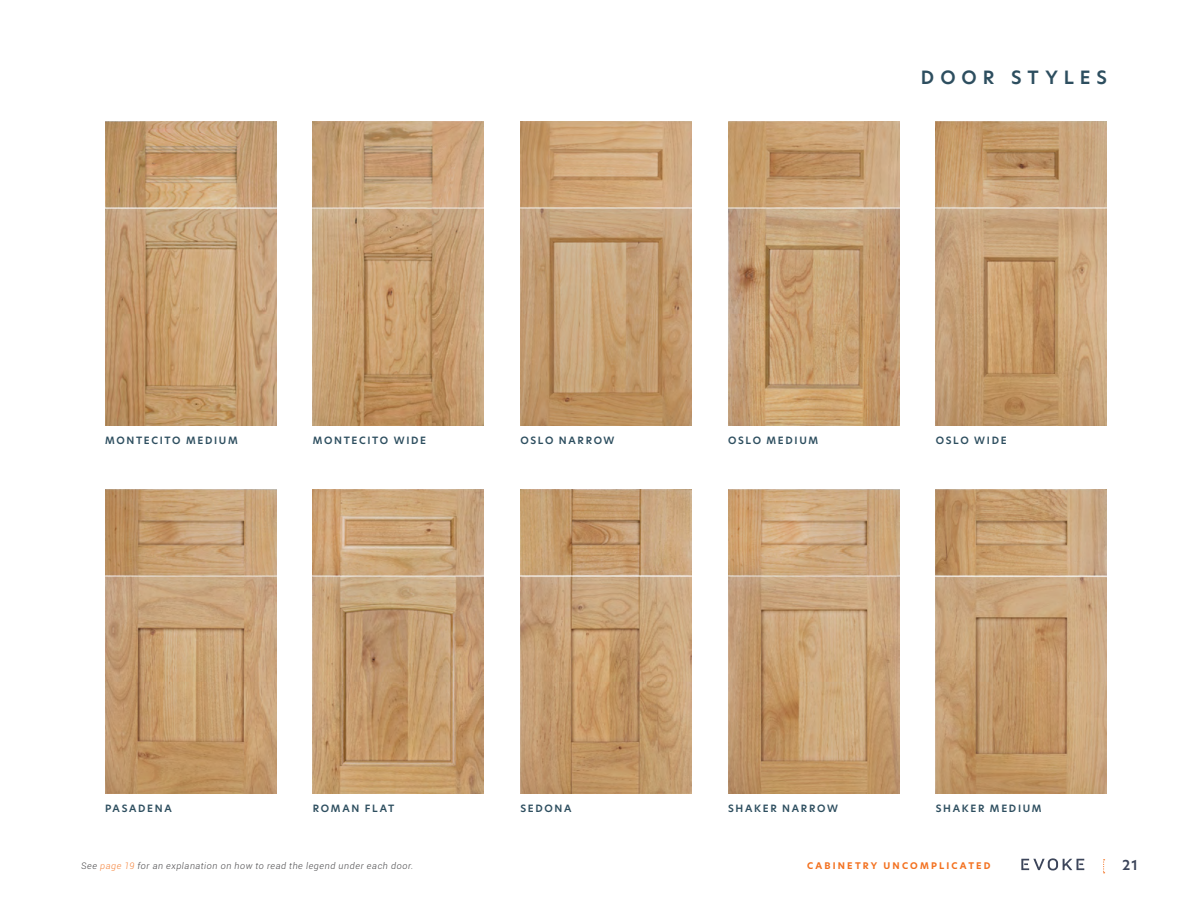
<style>
.page{position:relative;width:1188px;height:918px;background:#fff}
.page>*{position:absolute;margin:0;border:0;box-sizing:border-box;transform-origin:0 0}
.t1{font:600 18px "New Hero";letter-spacing:.33em;color:#2d4e5f}
.t2{font:600 13.5px "New Hero";color:#3c455a}
.t3{font:600 9.9px "New Hero";letter-spacing:.17em;color:#2d4e5f}
.t4{font:italic 300 9px "Roboto";letter-spacing:.07em;color:#464547}
.t5{font:700 9px "New Hero";letter-spacing:.245em;color:#f37221}
.s1{color:#f58036}
</style>
<div class="page">
<img style="left:105px;top:122px;width:171px;height:303px">
<img style="left:313px;top:122px;width:171px;height:303px">
<img style="left:520px;top:122px;width:172px;height:303px">
<img style="left:728px;top:122px;width:171px;height:303px">
<img style="left:936px;top:122px;width:171px;height:303px">
<img style="left:105px;top:490px;width:171px;height:304px">
<img style="left:313px;top:490px;width:171px;height:304px">
<img style="left:520px;top:490px;width:172px;height:304px">
<img style="left:728px;top:490px;width:171px;height:304px">
<img style="left:936px;top:490px;width:171px;height:304px">
<svg style="left:1103px;top:859px;width:2px;height:14px"></svg>
<svg style="left:1021px;top:858px;width:63px;height:13px"></svg>
<h1 class="t1" style="left:921px;top:65px;width:188px">DOOR STYLES</h1>
<p class="t3" style="left:105px;top:433px;width:134px">MONTECITO MEDIUM</p>
<p class="t3" style="left:313px;top:433px;width:115px">MONTECITO WIDE</p>
<p class="t3" style="left:520px;top:433px;width:96px">OSLO NARROW</p>
<p class="t3" style="left:728px;top:433px;width:92px">OSLO MEDIUM</p>
<p class="t3" style="left:936px;top:433px;width:72px">OSLO WIDE</p>
<p class="t3" style="left:105px;top:802px;width:68px">PASADENA</p>
<p class="t3" style="left:313px;top:802px;width:83px">ROMAN FLAT</p>
<p class="t3" style="left:520px;top:802px;width:53px">SEDONA</p>
<p class="t3" style="left:728px;top:802px;width:111px">SHAKER NARROW</p>
<p class="t3" style="left:936px;top:802px;width:107px">SHAKER MEDIUM</p>
<p class="t4" style="left:81px;top:859px;width:334px">See <span class="s1">page 19</span> for an explanation on how to read the legend under each door.</p>
<p class="t5" style="left:807px;top:859px;width:185px">CABINETRY UNCOMPLICATED</p>
<h2 class="t2" style="left:1122px;top:856px;width:17px">21</h2>
</div>
